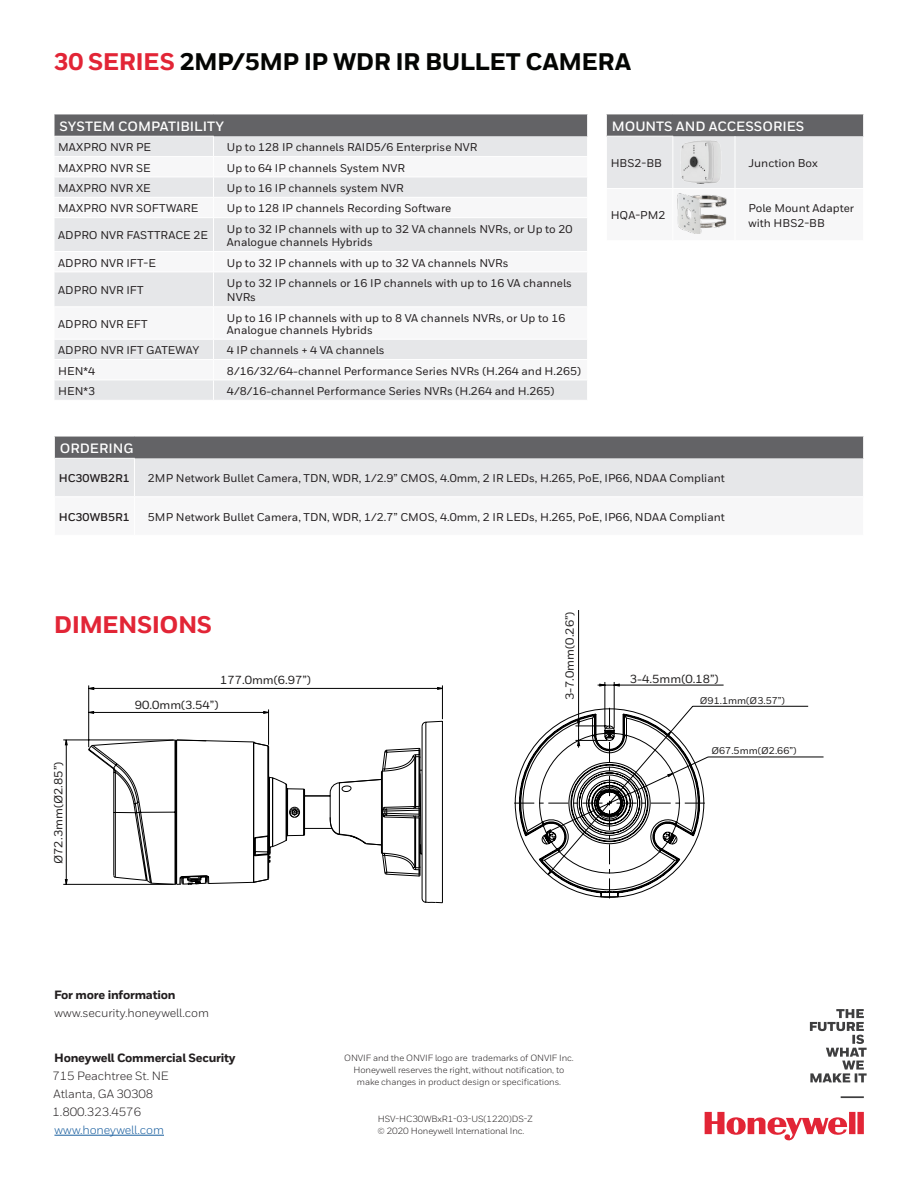
<style>
.page{position:relative;width:918px;height:1188px;background:#fff}
.page>*{position:absolute;margin:0;border:0;box-sizing:border-box;transform-origin:0 0}
.t1{font:800 24px "Honeywell Sans";letter-spacing:-.02em;color:#040503}
.t2{font:800 24px "Honeywell Sans";letter-spacing:-.025em;color:#e22536}
.t3{font:700 13.5px "Honeywell Sans";color:#fff}
.t4{font:12px/18px "Honeywell Sans";letter-spacing:-.01em;color:#231f20}
.t5{font:800 12px "Honeywell Sans";letter-spacing:-.02em;color:#231f20}
.t6{font:12px "Honeywell Sans";letter-spacing:-.01em;color:#175d9e}
.t7{font:500 11.7px "Honeywell Sans";color:#211f1f}
.t8{font:500 11.25px/13.5px "Honeywell Sans";color:#231f20}
.t9{font:700 11.25px "Honeywell Sans";color:#231f20}
.t10{font:500 9.75px "Honeywell Sans";color:#211f1f}
.t11{font:9px/12px "Honeywell Sans";letter-spacing:-.01em;color:#231f20}
.s1{color:#e22536}
</style>
<div class="page">
<svg style="left:54px;top:436px;width:810px;height:60px;background:#b6b7b9"></svg>
<hr style="left:54px;top:458px;width:81px;height:1px;background:#fff">
<hr style="left:54px;top:459px;width:1px;height:37px;background:#fff">
<hr style="left:134px;top:459px;width:1px;height:37px;background:#fff">
<hr style="left:863px;top:458px;width:1px;height:38px;background:#fff">
<hr style="left:841px;top:1096px;width:23px;height:2px;background:#3e3e3f">
<svg style="left:810px;top:1009px;width:57px;height:73px"></svg>
<svg style="left:705px;top:1112px;width:159px;height:29px"></svg>
<hr style="left:54px;top:1135px;width:110px;height:1px;background:#175d9e">
<svg style="left:606px;top:114px;width:258px;height:74px;background:#babbbd"></svg>
<hr style="left:606px;top:136px;width:67px;height:1px;background:#fff">
<hr style="left:606px;top:137px;width:1px;height:51px;background:#fff">
<hr style="left:672px;top:137px;width:1px;height:51px;background:#fff">
<hr style="left:735px;top:136px;width:1px;height:52px;background:#fff">
<hr style="left:863px;top:136px;width:1px;height:52px;background:#fff">
<img style="left:676px;top:139px;width:47px;height:46px">
<img style="left:676px;top:193px;width:51px;height:41px">
<svg style="left:63px;top:685px;width:380px;height:218px"></svg>
<svg style="left:514px;top:610px;width:310px;height:289px"></svg>
<div style="left:54px;top:114px;width:534px;height:22px;background:#636366"></div>
<div style="left:55px;top:136px;width:532px;height:264px;background:#e6e7e9"></div>
<svg style="left:55px;top:157px;width:532px;height:223px"></svg>
<hr style="left:54px;top:114px;width:159px;height:1px;background:#fff">
<hr style="left:213px;top:114px;width:375px;height:1px;background:#fff">
<hr style="left:54px;top:136px;width:160px;height:1px;background:#fff">
<hr style="left:54px;top:156px;width:159px;height:1px;background:#fff">
<hr style="left:213px;top:156px;width:375px;height:1px;background:#fff">
<hr style="left:54px;top:177px;width:159px;height:1px;background:#fff">
<hr style="left:213px;top:177px;width:375px;height:1px;background:#fff">
<hr style="left:54px;top:197px;width:159px;height:1px;background:#fff">
<svg style="left:54px;top:114px;width:1px;height:83px"></svg>
<hr style="left:213px;top:197px;width:375px;height:1px;background:#fff">
<svg style="left:213px;top:137px;width:1px;height:80px"></svg>
<svg style="left:587px;top:114px;width:1px;height:23px"></svg>
<hr style="left:54px;top:217px;width:159px;height:1px;background:#fff">
<hr style="left:213px;top:217px;width:375px;height:1px;background:#fff">
<hr style="left:213px;top:218px;width:1px;height:33px;background:#fff">
<hr style="left:54px;top:251px;width:159px;height:1px;background:#fff">
<hr style="left:213px;top:251px;width:375px;height:1px;background:#fff">
<svg style="left:213px;top:252px;width:1px;height:20px"></svg>
<hr style="left:54px;top:272px;width:159px;height:1px;background:#fff">
<hr style="left:213px;top:272px;width:375px;height:1px;background:#fff">
<hr style="left:213px;top:272px;width:1px;height:34px;background:#fff">
<hr style="left:54px;top:306px;width:159px;height:1px;background:#fff">
<hr style="left:213px;top:306px;width:375px;height:1px;background:#fff">
<hr style="left:213px;top:307px;width:1px;height:32px;background:#fff">
<hr style="left:54px;top:339px;width:159px;height:1px;background:#fff">
<hr style="left:213px;top:339px;width:375px;height:1px;background:#fff">
<hr style="left:54px;top:359px;width:159px;height:1px;background:#fff">
<hr style="left:213px;top:359px;width:375px;height:1px;background:#fff">
<hr style="left:54px;top:380px;width:159px;height:1px;background:#fff">
<svg style="left:54px;top:340px;width:1px;height:60px"></svg>
<hr style="left:213px;top:380px;width:375px;height:1px;background:#fff">
<svg style="left:213px;top:340px;width:1px;height:60px"></svg>
<h1 class="t1" style="left:54px;top:47px;width:579px"><span class="s1">30 SERIES</span> 2MP/5MP IP WDR IR BULLET CAMERA</h1>
<p class="t3" style="left:59px;top:118px;width:166px">SYSTEM COMPATIBILITY</p>
<p class="t8" style="left:58px;top:141px;width:94px">MAXPRO NVR PE</p>
<p class="t8" style="left:227px;top:141px;width:252px">Up to 128 IP channels RAID5/6 Enterprise NVR</p>
<p class="t8" style="left:58px;top:161px;width:94px">MAXPRO NVR SE</p>
<p class="t8" style="left:227px;top:161px;width:180px">Up to 64 IP channels System NVR</p>
<p class="t8" style="left:58px;top:181px;width:94px">MAXPRO NVR XE</p>
<p class="t8" style="left:227px;top:181px;width:178px">Up to 16 IP channels system NVR</p>
<p class="t8" style="left:58px;top:202px;width:142px">MAXPRO NVR SOFTWARE</p>
<p class="t8" style="left:227px;top:202px;width:226px">Up to 128 IP channels Recording Software</p>
<p class="t8" style="left:58px;top:229px;width:151px">ADPRO NVR FASTTRACE 2E</p>
<p class="t8" style="left:227px;top:222px;width:347px">Up to 32 IP channels with up to 32 VA channels NVRs, or Up to 20<br>Analogue channels Hybrids</p>
<p class="t8" style="left:58px;top:256px;width:99px">ADPRO NVR IFT-E</p>
<p class="t8" style="left:227px;top:256px;width:283px">Up to 32 IP channels with up to 32 VA channels NVRs</p>
<p class="t8" style="left:58px;top:284px;width:87px">ADPRO NVR IFT</p>
<p class="t8" style="left:227px;top:277px;width:347px">Up to 32 IP channels or 16 IP channels with up to 16 VA channels<br>NVRs</p>
<p class="t8" style="left:58px;top:317px;width:91px">ADPRO NVR EFT</p>
<p class="t8" style="left:227px;top:312px;width:340px;line-height:12px">Up to 16 IP channels with up to 8 VA channels NVRs, or Up to 16<br>Analogue channels Hybrids</p>
<p class="t8" style="left:58px;top:344px;width:143px">ADPRO NVR IFT GATEWAY</p>
<p class="t8" style="left:227px;top:344px;width:159px">4 IP channels + 4 VA channels</p>
<p class="t8" style="left:58px;top:364px;width:38px">HEN*4</p>
<p class="t8" style="left:227px;top:364px;width:356px">8/16/32/64-channel Performance Series NVRs (H.264 and H.265)</p>
<p class="t8" style="left:58px;top:384px;width:38px">HEN*3</p>
<p class="t8" style="left:227px;top:384px;width:329px">4/8/16-channel Performance Series NVRs (H.264 and H.265)</p>
<p class="t3" style="left:612px;top:118px;width:194px">MOUNTS AND ACCESSORIES</p>
<p class="t8" style="left:611px;top:157px;width:53px">HBS2-BB</p>
<p class="t8" style="left:748px;top:157px;width:71px">Junction Box</p>
<p class="t8" style="left:611px;top:209px;width:56px">HQA-PM2</p>
<p class="t8" style="left:748px;top:201px;width:107px;line-height:15px">Pole Mount Adapter with HBS2-BB</p>
<p class="t3" style="left:60px;top:440px;width:75px">ORDERING</p>
<p class="t9" style="left:59px;top:472px;width:73px">HC30WB2R1</p>
<p class="t8" style="left:148px;top:472px;width:579px">2MP Network Bullet Camera, TDN, WDR, 1/2.9” CMOS, 4.0mm, 2 IR LEDs, H.265, PoE, IP66, NDAA Compliant</p>
<p class="t9" style="left:59px;top:510px;width:73px">HC30WB5R1</p>
<p class="t8" style="left:148px;top:510px;width:579px">5MP Network Bullet Camera, TDN, WDR, 1/2.7” CMOS, 4.0mm, 2 IR LEDs, H.265, PoE, IP66, NDAA Compliant</p>
<p class="t7" style="left:563px;top:700px;width:90px;rotate:-90deg">3-7.0mm(0.26”)</p>
<h1 class="t2" style="left:54px;top:610px;width:160px">DIMENSIONS</h1>
<p class="t7" style="left:220px;top:672px;width:92px">177.0mm(6.97”)</p>
<p class="t7" style="left:630px;top:672px;width:90px">3-4.5mm(0.18”)</p>
<p class="t10" style="left:700px;top:695px;width:87px">Ø91.1mm(Ø3.57”)</p>
<p class="t7" style="left:135px;top:698px;width:85px">90.0mm(3.54”)</p>
<p class="t7" style="left:51px;top:864px;width:104px;rotate:-90deg">Ø72.3mm(Ø2.85”)</p>
<p class="t5" style="left:54px;top:987px;width:123px">For more information</p>
<p class="t4" style="left:54px;top:1004px;width:156px">www.security.honeywell.com</p>
<p class="t5" style="left:54px;top:1050px;width:183px">Honeywell Commercial Security</p>
<p class="t4" style="left:53px;top:1067px;width:118px">715 Peachtree St. NE<br>Atlanta, GA 30308<br>1.800.323.4576</p>
<p class="t6" style="left:54px;top:1123px;width:111px">www.honeywell.com</p>
<p class="t11" style="left:344px;top:1052px;width:231px;text-align:center">ONVIF and the ONVIF logo are trademarks of ONVIF Inc.<br>Honeywell reserves the right, without notification, to make changes in product design or specifications.</p>
<p class="t11" style="left:377px;top:1113px;width:157px">HSV-HC30WBxR1-03-US(1220)DS-Z © 2020 Honeywell International Inc.</p>
<p class="t10" style="left:711px;top:744px;width:87px">Ø67.5mm(Ø2.66”)</p>
</div>
